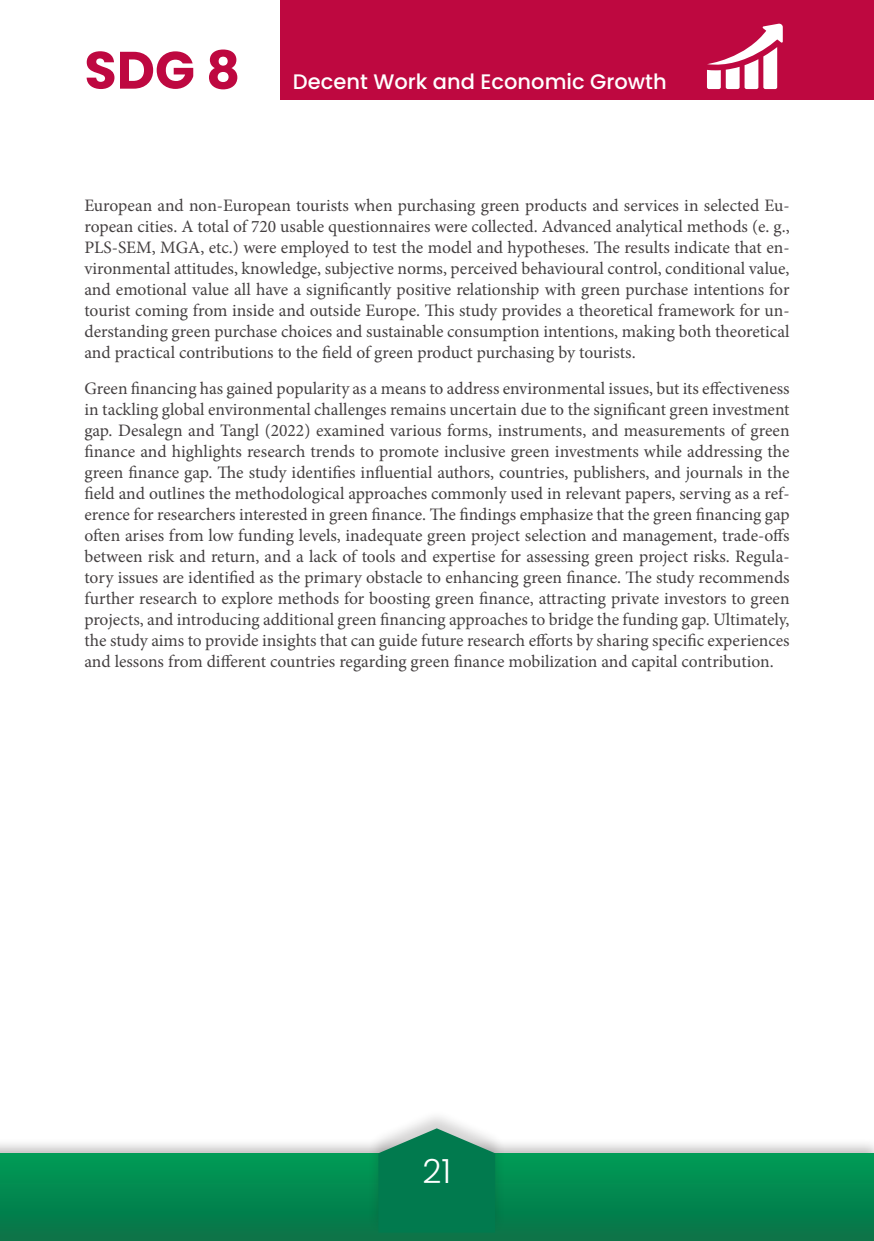
<style>
.page{position:relative;width:874px;height:1241px;background:#fff}
.page>*{position:absolute;margin:0;border:0;box-sizing:border-box;transform-origin:0 0}
.t1{font:700 52.5px "Poppins";color:#be0840}
.t2{font:300 33.25px "Poppins";color:#fff}
.t3{font:500 21px "Poppins";color:#fff}
.t4{font:17.5px/21px "Minion Pro";letter-spacing:-.005em;color:#444041;text-align:justify}
</style>
<div class="page">
<div style="left:0;top:1137px;width:873px;height:103px;background:#241f1f;opacity:.3"></div>
<div style="left:0;top:1153px;width:873px;height:87px;background:linear-gradient(to bottom,#009c56,#087248)"></div>
<div style="left:367px;top:1108px;width:138px;height:125px;background:#241f1f;opacity:.2"></div>
<svg style="left:378px;top:1128px;width:117px;height:104px;background:#1c8660"></svg>
<div style="left:280px;top:0;width:593px;height:99px;background:#be0840"></div>
<svg style="left:707px;top:23px;width:76px;height:67px"></svg>
<h1 class="t1" style="left:84px;top:40px;width:157px">SDG 8</h1>
<p class="t3" style="left:293px;top:69px;width:375px">Decent Work and Economic Growth</p>
<p class="t4" style="left:84px;top:195px;width:706px">European and non-European tourists when purchasing green products and services in selected Eu&shy;ropean cities. A total of 720 usable questionnaires were collected. Advanced analytical methods (e. g., PLS-SEM, MGA, etc.) were employed to test the model and hypotheses. The results indicate that en&shy;vironmental attitudes, knowledge, subjective norms, perceived behavioural control, conditional value, and emotional value all have a significantly positive relationship with green purchase intentions for tourist coming from inside and outside Europe. This study provides a theoretical framework for un&shy;derstanding green purchase choices and sustainable consumption intentions, making both theoretical and practical contributions to the field of green product purchasing by tourists.</p>
<p class="t4" style="left:84px;top:378px;width:706px">Green financing has gained popularity as a means to address environmental issues, but its effectiveness in tackling global environmental challenges remains uncertain due to the significant green investment gap. Desalegn and Tangl (2022) examined various forms, instruments, and measurements of green finance and highlights research trends to promote inclusive green investments while addressing the green finance gap. The study identifies influential authors, countries, publishers, and journals in the field and outlines the methodological approaches commonly used in relevant papers, serving as a ref&shy;erence for researchers interested in green finance. The findings emphasize that the green financing gap often arises from low funding levels, inadequate green project selection and management, trade-offs between risk and return, and a lack of tools and expertise for assessing green project risks. Regula&shy;tory issues are identified as the primary obstacle to enhancing green finance. The study recommends further research to explore methods for boosting green finance, attracting private investors to green projects, and introducing additional green financing approaches to bridge the funding gap. Ultimately, the study aims to provide insights that can guide future research efforts by sharing specific experiences and lessons from different countries regarding green finance mobilization and capital contribution.</p>
<h2 class="t2" style="left:422px;top:1151px;width:30px">21</h2>
</div>
